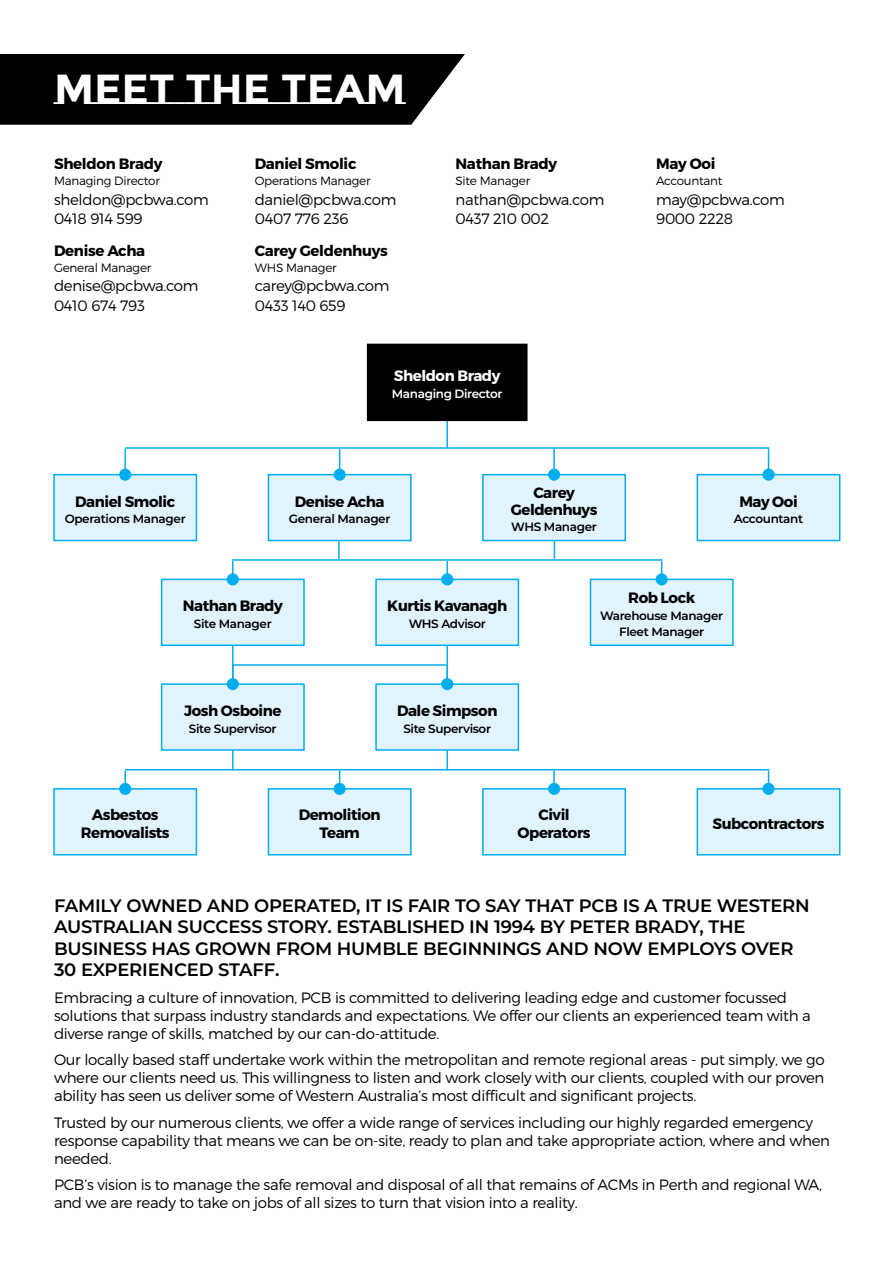
<style>
.page{position:relative;width:893px;height:1263px;background:#fff}
.page>*{position:absolute;margin:0;border:0;box-sizing:border-box;transform-origin:0 0}
.t1{font:700 42px "Montserrat Subrayada";color:#fff}
.t2{font:600 18px/21.6px "Montserrat";letter-spacing:-.01em;color:#000}
.t3{font:300 15px/18px "Montserrat";letter-spacing:-.02em;color:#000}
.t4{font:700 15px/18px "Montserrat";letter-spacing:-.03em;color:#000;text-align:center}
.t5{font:700 15px "Montserrat";letter-spacing:-.03em;color:#fff}
.t6{font:600 12px/16.5px "Montserrat";letter-spacing:-.03em;color:#000;text-align:center}
.t7{font:300 12px "Montserrat";letter-spacing:-.02em;color:#000}
.t8{font:600 12px "Montserrat";letter-spacing:-.03em;color:#fff}
</style>
<div class="page">
<hr style="left:232px;top:645px;width:2px;height:125px;background:#00aeef">
<hr style="left:446px;top:645px;width:2px;height:125px;background:#00aeef">
<svg style="left:0;top:54px;width:465px;height:71px;background:#0f0f0f"></svg>
<hr style="left:125px;top:447px;width:644px;height:2px;background:#00aeef">
<hr style="left:125px;top:769px;width:644px;height:1px;background:#00aeef">
<hr style="left:232px;top:559px;width:430px;height:2px;background:#00aeef">
<hr style="left:233px;top:664px;width:213px;height:2px;background:#00aeef">
<hr style="left:446px;top:378px;width:2px;height:70px;background:#00aeef">
<div style="left:368px;top:344px;width:159px;height:76px;background:#000"></div>
<div style="left:367px;top:344px;width:160px;height:77px;border:2px solid #000"></div>
<div style="left:53px;top:474px;width:144px;height:67px;background:#e1f4fd;border:2px solid #00aeef"></div>
<hr style="left:124px;top:449px;width:2px;height:26px;background:#00aeef">
<div style="left:119px;top:469px;width:12px;height:12px;background:#00aeef;border-radius:50%"></div>
<div style="left:482px;top:474px;width:144px;height:67px;background:#e1f4fd;border:2px solid #00aeef"></div>
<hr style="left:553px;top:449px;width:2px;height:26px;background:#00aeef">
<div style="left:548px;top:469px;width:12px;height:12px;background:#00aeef;border-radius:50%"></div>
<div style="left:697px;top:474px;width:143px;height:67px;background:#e1f4fd;border:2px solid #00aeef"></div>
<svg style="left:768px;top:449px;width:1px;height:20px"></svg>
<div style="left:762px;top:469px;width:13px;height:12px;background:#00aeef;border-radius:50%"></div>
<div style="left:268px;top:474px;width:144px;height:67px;background:#e1f4fd;border:2px solid #00aeef"></div>
<svg style="left:339px;top:449px;width:1px;height:20px"></svg>
<div style="left:334px;top:469px;width:12px;height:12px;background:#00aeef;border-radius:50%"></div>
<div style="left:53px;top:788px;width:144px;height:67px;background:#e1f4fd;border:2px solid #00aeef"></div>
<svg style="left:124px;top:770px;width:2px;height:13px"></svg>
<div style="left:119px;top:783px;width:12px;height:12px;background:#00aeef;border-radius:50%"></div>
<div style="left:482px;top:788px;width:144px;height:67px;background:#e1f4fd;border:2px solid #00aeef"></div>
<svg style="left:553px;top:770px;width:2px;height:13px"></svg>
<div style="left:548px;top:783px;width:12px;height:12px;background:#00aeef;border-radius:50%"></div>
<div style="left:697px;top:788px;width:143px;height:67px;background:#e1f4fd;border:2px solid #00aeef"></div>
<svg style="left:768px;top:770px;width:1px;height:13px"></svg>
<div style="left:762px;top:783px;width:13px;height:12px;background:#00aeef;border-radius:50%"></div>
<div style="left:268px;top:788px;width:144px;height:67px;background:#e1f4fd;border:2px solid #00aeef"></div>
<svg style="left:339px;top:770px;width:1px;height:13px"></svg>
<div style="left:334px;top:783px;width:12px;height:12px;background:#00aeef;border-radius:50%"></div>
<div style="left:375px;top:683px;width:144px;height:68px;background:#e1f4fd;border:2px solid #00aeef"></div>
<svg style="left:446px;top:666px;width:1px;height:12px"></svg>
<div style="left:441px;top:678px;width:12px;height:12px;background:#00aeef;border-radius:50%"></div>
<div style="left:161px;top:683px;width:144px;height:68px;background:#e1f4fd;border:2px solid #00aeef"></div>
<svg style="left:233px;top:666px;width:1px;height:12px"></svg>
<div style="left:227px;top:678px;width:12px;height:12px;background:#00aeef;border-radius:50%"></div>
<div style="left:161px;top:579px;width:144px;height:67px;background:#e1f4fd;border:2px solid #00aeef"></div>
<svg style="left:232px;top:561px;width:2px;height:12px"></svg>
<div style="left:227px;top:573px;width:12px;height:12px;background:#00aeef;border-radius:50%"></div>
<div style="left:590px;top:579px;width:144px;height:67px;background:#e1f4fd;border:2px solid #00aeef"></div>
<svg style="left:661px;top:561px;width:1px;height:12px"></svg>
<div style="left:656px;top:573px;width:12px;height:12px;background:#00aeef;border-radius:50%"></div>
<div style="left:375px;top:579px;width:144px;height:67px;background:#e1f4fd;border:2px solid #00aeef"></div>
<svg style="left:446px;top:561px;width:2px;height:12px"></svg>
<div style="left:441px;top:573px;width:12px;height:12px;background:#00aeef;border-radius:50%"></div>
<svg style="left:338px;top:540px;width:2px;height:19px"></svg>
<svg style="left:554px;top:540px;width:1px;height:19px"></svg>
<h1 class="t1" style="left:54px;top:65px;width:353px">MEET THE TEAM</h1>
<p class="t4" style="left:54px;top:155px;width:110px">Sheldon Brady</p>
<p class="t7" style="left:54px;top:174px;width:107px">Managing Director</p>
<p class="t3" style="left:54px;top:190px;width:156px;line-height:19.5px">sheldon@pcbwa.com<br>0418 914 599</p>
<p class="t4" style="left:54px;top:242px;width:93px">Denise Acha</p>
<p class="t7" style="left:54px;top:260px;width:99px">General Manager</p>
<p class="t3" style="left:54px;top:276px;width:146px;line-height:19.5px">denise@pcbwa.com<br>0410 674 793</p>
<p class="t4" style="left:255px;top:155px;width:103px">Daniel Smolic</p>
<p class="t7" style="left:255px;top:174px;width:117px">Operations Manager</p>
<p class="t3" style="left:255px;top:190px;width:143px;line-height:19.5px">daniel@pcbwa.com<br>0407 776 236</p>
<p class="t4" style="left:255px;top:242px;width:135px">Carey Geldenhuys</p>
<p class="t7" style="left:255px;top:260px;width:83px">WHS Manager</p>
<p class="t3" style="left:255px;top:276px;width:136px;line-height:19.5px">carey@pcbwa.com<br>0433 140 659</p>
<p class="t4" style="left:455px;top:155px;width:103px">Nathan Brady</p>
<p class="t7" style="left:455px;top:174px;width:76px">Site Manager</p>
<p class="t3" style="left:455px;top:190px;width:150px;line-height:19.5px">nathan@pcbwa.com<br>0437 210 002</p>
<p class="t4" style="left:75px;top:492px;width:101px">Daniel Smolic</p>
<p class="t6" style="left:65px;top:510px;width:123px">Operations Manager</p>
<p class="t5" style="left:394px;top:367px;width:108px">Sheldon Brady</p>
<p class="t8" style="left:392px;top:385px;width:112px">Managing Director</p>
<p class="t4" style="left:295px;top:492px;width:91px">Denise Acha</p>
<p class="t6" style="left:289px;top:510px;width:103px">General Manager</p>
<p class="t4" style="left:511px;top:485px;width:88px;line-height:16.5px">Carey<br>Geldenhuys</p>
<p class="t6" style="left:511px;top:518px;width:87px">WHS Manager</p>
<p class="t4" style="left:656px;top:155px;width:61px">May Ooi</p>
<p class="t7" style="left:656px;top:174px;width:68px">Accountant</p>
<p class="t3" style="left:656px;top:190px;width:130px;line-height:19.5px">may@pcbwa.com<br>9000 2228</p>
<p class="t4" style="left:739px;top:492px;width:60px">May Ooi</p>
<p class="t6" style="left:734px;top:510px;width:71px">Accountant</p>
<p class="t4" style="left:183px;top:597px;width:102px">Nathan Brady</p>
<p class="t6" style="left:194px;top:615px;width:79px">Site Manager</p>
<p class="t4" style="left:184px;top:702px;width:99px">Josh Osboine</p>
<p class="t6" style="left:189px;top:719px;width:89px">Site Supervisor</p>
<p class="t4" style="left:387px;top:597px;width:121px">Kurtis Kavanagh</p>
<p class="t6" style="left:409px;top:615px;width:79px">WHS Advisor</p>
<p class="t4" style="left:397px;top:702px;width:102px">Dale Simpson</p>
<p class="t6" style="left:403px;top:719px;width:89px">Site Supervisor</p>
<p class="t4" style="left:628px;top:589px;width:68px">Rob Lock</p>
<p class="t6" style="left:600px;top:606px;width:125px">Warehouse Manager<br>Fleet Manager</p>
<p class="t4" style="left:81px;top:806px;width:90px">Asbestos<br>Removalists</p>
<p class="t4" style="left:518px;top:806px;width:75px">Civil<br>Operators</p>
<p class="t4" style="left:712px;top:815px;width:114px">Subcontractors</p>
<p class="t4" style="left:299px;top:806px;width:83px">Demolition<br>Team</p>
<p class="t2" style="left:54px;top:894px;width:757px">FAMILY OWNED AND OPERATED, IT IS FAIR TO SAY THAT PCB IS A TRUE WESTERN AUSTRALIAN SUCCESS STORY. ESTABLISHED IN 1994 BY PETER BRADY, THE BUSINESS HAS GROWN FROM HUMBLE BEGINNINGS AND NOW EMPLOYS OVER 30 EXPERIENCED STAFF.</p>
<p class="t3" style="left:54px;top:988px;width:758px">Embracing a culture of innovation, PCB is committed to delivering leading edge and customer focussed solutions that surpass industry standards and expectations. We offer our clients an experienced team with a diverse range of skills, matched by our can-do-attitude.</p>
<p class="t3" style="left:54px;top:1051px;width:772px;text-align:justify">Our locally based staff undertake work within the metropolitan and remote regional areas - put simply, we go where our clients need us. This willingness to listen and work closely with our clients, coupled with our proven ability has seen us deliver some of Western Australia’s most difficult and significant projects.</p>
<p class="t3" style="left:54px;top:1113px;width:778px">Trusted by our numerous clients, we offer a wide range of services including our highly regarded emergency response capability that means we can be on-site, ready to plan and take appropriate action, where and when needed.</p>
<p class="t3" style="left:54px;top:1176px;width:769px">PCB’s vision is to manage the safe removal and disposal of all that remains of ACMs in Perth and regional WA, and we are ready to take on jobs of all sizes to turn that vision into a reality.</p>
</div>
